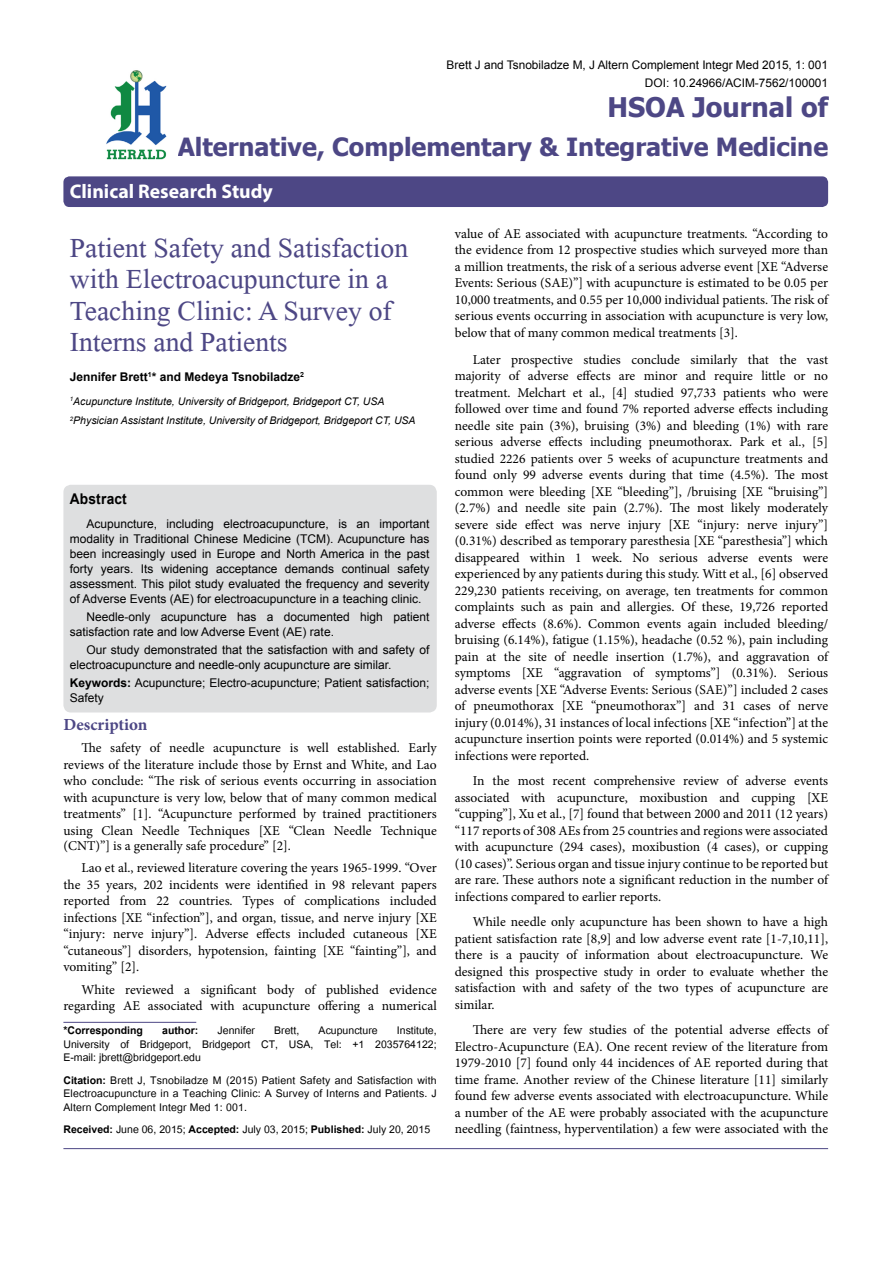
<style>
.page{position:relative;width:893px;height:1263px;background:#fff}
.page>*{position:absolute;margin:0;border:0;box-sizing:border-box;transform-origin:0 0}
.t1{font:41.25px/31.5px "Microsoft Himalaya";color:#4d4785}
.t2{font:700 27px "Tahoma";color:#4d4785}
.t3{font:700 25.05px "Tahoma";color:#4d4785}
.t4{font:700 19.8px "Myriad Hebrew";color:#fff}
.t5{font:700 16.95px "Minion Pro";color:#4d4785}
.t6{font:700 14.85px "Arial";letter-spacing:.015em;color:#000;scale:.93 1}
.t7{font:14.7px/13.5px "Utsaah";color:#000;text-align:justify}
.t8{font:700 14.7px "Utsaah";color:#000}
.t9{font:13.5px/16.5px "Minion Pro";color:#000;text-align:justify}
.t10{font:12px/15px "Arial";color:#000}
.t11{font:700 12px "Arial";color:#000}
.t12{font:11.85px/18px "Arial";color:#000;text-align:right}
.t13{font:italic 10.5px/19.5px "Arial";color:#000}
.s1{font-weight:700}
</style>
<div class="page">
<div style="left:63px;top:176px;width:765px;height:31px;background:#4d4785;border-radius:6px"></div>
<div style="left:63px;top:485px;width:374px;height:227px;background:#dedfe0;border-radius:8px"></div>
<hr style="left:63px;top:1022px;width:133px;height:1px;background:#4d4785">
<img style="left:106px;top:70px;width:61px;height:90px">
<hr style="left:63px;top:1148px;width:765px;height:1px;background:#4d4785">
<p class="t12" style="left:447px;top:56px;width:383px">Brett J and Tsnobiladze M, J Altern Complement Integr Med 2015, 1: 001<br>DOI: 10.24966/ACIM-7562/100001</p>
<h2 class="t2" style="left:607px;top:89px;width:222px">HSOA Journal of</h2>
<h3 class="t3" style="left:178px;top:130px;width:652px">Alternative, Complementary &amp; Integrative Medicine</h3>
<h3 class="t4" style="left:70px;top:180px;width:204px">Clinical Research Study</h3>
<h1 class="t1" style="left:70px;top:227px;width:340px">Patient Safety and Satisfaction with Electroacupuncture in a<br>Teaching Clinic: A Survey of<br>Interns and Patients</h1>
<p class="t11" style="left:70px;top:368px;width:236px">Jennifer Brett<sup>1</sup>* and Medeya Tsnobiladze<sup>2</sup></p>
<p class="t13" style="left:70px;top:391px;width:347px"><sup>1</sup>Acupuncture Institute, University of Bridgeport, Bridgeport CT, USA<br><sup>2</sup>Physician Assistant Institute, University of Bridgeport, Bridgeport CT, USA</p>
<p class="t6" style="left:70px;top:488px;width:63px">Abstract</p>
<p class="t10" style="left:70px;top:516px;width:361px;text-align:justify;text-indent:16px">Acupuncture, including electroacupuncture, is an important modality in Traditional Chinese Medicine (TCM). Acupuncture has been increasingly used in Europe and North America in the past forty years. Its widening acceptance demands continual safety assessment. This pilot study evaluated the frequency and severity of Adverse Events (AE) for electroacupuncture in a teaching clinic.</p>
<p class="t10" style="left:70px;top:609px;width:361px;text-indent:16px">Needle-only acupuncture has a documented high patient satisfaction rate and low Adverse Event (AE) rate.</p>
<p class="t10" style="left:70px;top:642px;width:361px;text-indent:16px">Our study demonstrated that the satisfaction with and safety of electroacupuncture and needle-only acupuncture are similar.</p>
<p class="t10" style="left:70px;top:675px;width:361px"><span class="s1">Keywords:</span> Acupuncture; Electro-acupuncture; Patient satisfaction;<br>Safety</p>
<p class="t5" style="left:63px;top:712px;width:86px">Description</p>
<p class="t9" style="left:63px;top:739px;width:375px;text-indent:18px">The safety of needle acupuncture is well established. Early reviews of the literature include those by Ernst and White, and Lao who conclude: “The risk of serious events occurring in association with acupuncture is very low, below that of many common medical treatments” [1]. “Acupuncture performed by trained practitioners using Clean Needle Techniques [XE “Clean Needle Technique</p>
<p class="t9" style="left:81px;top:834px;width:357px;line-height:22.5px;text-indent:-18px">(CNT)”] is a generally safe procedure” [2].<br>Lao et al., reviewed literature covering the years 1965-1999. “Over</p>
<p class="t9" style="left:63px;top:876px;width:375px">the 35 years, 202 incidents were identified in 98 relevant papers reported from 22 countries. Types of complications included infections [XE “infection”], and organ, tissue, and nerve injury [XE “injury: nerve injury”]. Adverse effects included cutaneous [XE “cutaneous”] disorders, hypotension, fainting [XE “fainting”], and vomiting” [2].</p>
<p class="t9" style="left:63px;top:981px;width:375px;text-align:right">White reviewed a significant body of published evidence regarding AE associated with acupuncture offering a numerical</p>
<p class="t8" style="left:63px;top:1023px;width:81px">*Corresponding</p>
<p class="t8" style="left:162px;top:1023px;width:38px">author:</p>
<p class="t7" style="left:218px;top:1025px;width:39px">Jennifer</p>
<p class="t7" style="left:274px;top:1025px;width:27px">Brett,</p>
<p class="t7" style="left:319px;top:1025px;width:61px">Acupuncture</p>
<p class="t7" style="left:63px;top:1025px;width:375px;text-indent:333px">Institute, University of Bridgeport, Bridgeport CT, USA, Tel: +1 2035764122; E-mail: jbrett@bridgeport.edu</p>
<p class="t7" style="left:63px;top:1074px;width:375px"><span class="s1">Citation:</span> Brett J, Tsnobiladze M (2015) Patient Safety and Satisfaction with Electroacupuncture in a Teaching Clinic: A Survey of Interns and Patients. J Altern Complement Integr Med 1: 001.</p>
<p class="t7" style="left:63px;top:1124px;width:368px"><span class="s1">Received:</span> June 06, 2015; <span class="s1">Accepted:</span> July 03, 2015; <span class="s1">Published:</span> July 20, 2015</p>
<p class="t9" style="left:455px;top:225px;width:375px">value of AE associated with acupuncture treatments. “According to the evidence from 12 prospective studies which surveyed more than a million treatments, the risk of a serious adverse event [XE “Adverse Events: Serious (SAE)”] with acupuncture is estimated to be 0.05 per 10,000 treatments, and 0.55 per 10,000 individual patients. The risk of serious events occurring in association with acupuncture is very low, below that of many common medical treatments [3].</p>
<p class="t9" style="left:455px;top:351px;width:375px;text-indent:18px">Later prospective studies conclude similarly that the vast majority of adverse effects are minor and require little or no treatment. Melchart et al., [4] studied 97,733 patients who were followed over time and found 7% reported adverse effects including needle site pain (3%), bruising (3%) and bleeding (1%) with rare serious adverse effects including pneumothorax. Park et al., [5] studied 2226 patients over 5 weeks of acupuncture treatments and found only 99 adverse events during that time (4.5%). The most common were bleeding [XE “bleeding”], /bruising [XE “bruising”] (2.7%) and needle site pain (2.7%). The most likely moderately severe side effect was nerve injury [XE “injury: nerve injury”] (0.31%) described as temporary paresthesia [XE “paresthesia”] which disappeared within 1 week. No serious adverse events were experienced by any patients during this study. Witt et al., [6] observed 229,230 patients receiving, on average, ten treatments for common complaints such as pain and allergies. Of these, 19,726 reported adverse effects (8.6%). Common events again included bleeding/ bruising (6.14%), fatigue (1.15%), headache (0.52 %), pain including pain at the site of needle insertion (1.7%), and aggravation of symptoms [XE “aggravation of symptoms”] (0.31%). Serious adverse events [XE “Adverse Events: Serious (SAE)”] included 2 cases of pneumothorax [XE “pneumothorax”] and 31 cases of nerve injury (0.014%), 31 instances of local infections [XE “infection”] at the acupuncture insertion points were reported (0.014%) and 5 systemic infections were reported.</p>
<p class="t9" style="left:455px;top:773px;width:375px;text-indent:18px">In the most recent comprehensive review of adverse events associated with acupuncture, moxibustion and cupping [XE “cupping”], Xu et al., [7] found that between 2000 and 2011 (12 years) “117 reports of 308 AEs from 25 countries and regions were associated with acupuncture (294 cases), moxibustion (4 cases), or cupping (10 cases)”. Serious organ and tissue injury continue to be reported but are rare. These authors note a significant reduction in the number of infections compared to earlier reports.</p>
<p class="t9" style="left:455px;top:914px;width:375px;text-indent:18px">While needle only acupuncture has been shown to have a high patient satisfaction rate [8,9] and low adverse event rate [1-7,10,11], there is a paucity of information about electroacupuncture. We designed this prospective study in order to evaluate whether the satisfaction with and safety of the two types of acupuncture are similar.</p>
<p class="t9" style="left:455px;top:1022px;width:375px;text-indent:18px">There are very few studies of the potential adverse effects of Electro-Acupuncture (EA). One recent review of the literature from 1979-2010 [7] found only 44 incidences of AE reported during that time frame. Another review of the Chinese literature [11] similarly found few adverse events associated with electroacupuncture. While a number of the AE were probably associated with the acupuncture needling (faintness, hyperventilation) a few were associated with the</p>
</div>
